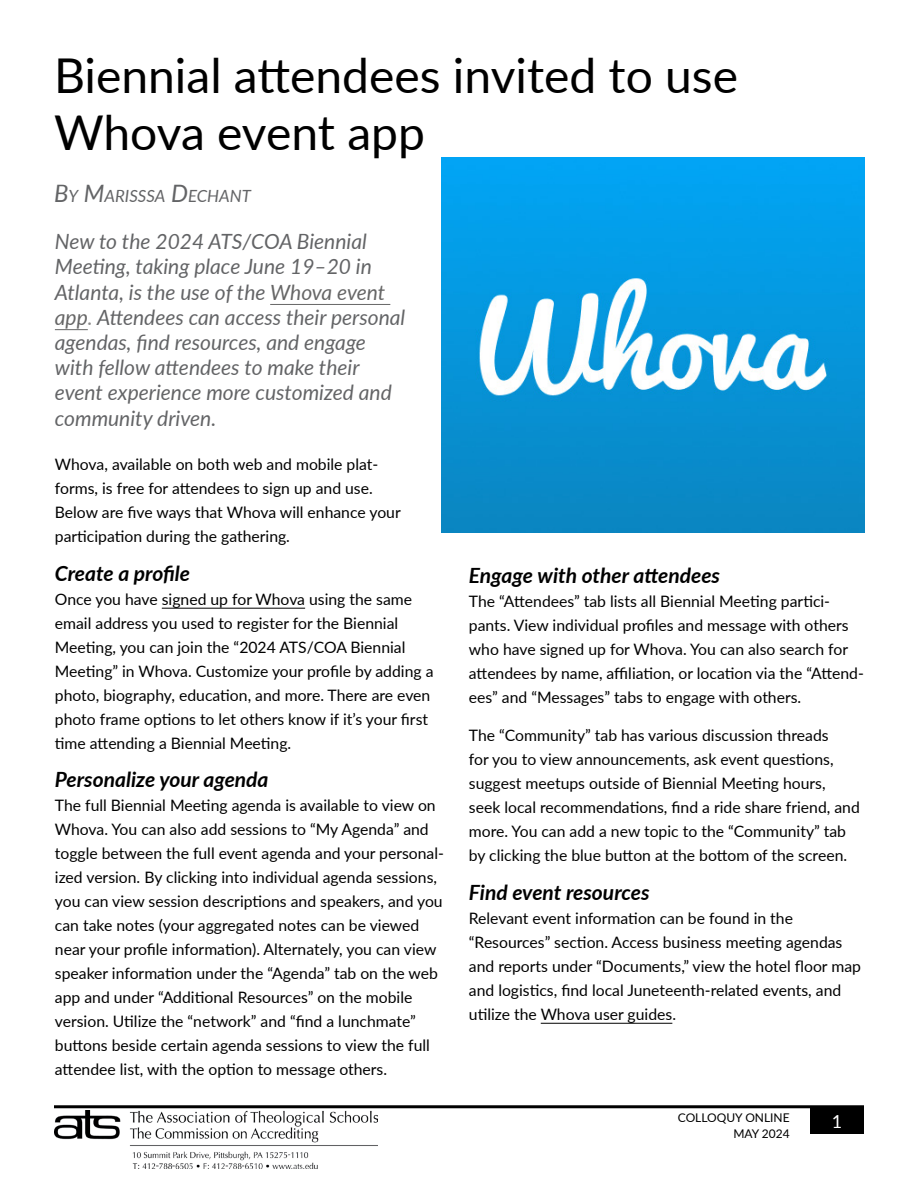
<style>
.page{position:relative;width:918px;height:1188px;background:#fff}
.page>*{position:absolute;margin:0;border:0;box-sizing:border-box;transform-origin:0 0}
.t1{font:48px/57.6px "Lato";color:#000}
.t2{font:italic 21px/25.2px "Lato";color:#636466}
.t3{font:italic 700 21px "Lato";color:#000}
.t4{font:18px "Lato";color:#fff}
.t5{font:italic 16.8px "Lato";color:#636466}
.t6{font:15.75px/24px "Lato";color:#000}
.t7{font:12px/16.5px "Lato";color:#000;text-align:right}
.s1{font-size:24px}
.s2{color:#666}
.s3{color:#8c8c8c}
</style>
<div class="page">
<div style="left:810px;top:1107px;width:54px;height:27px;background:#000"></div>
<hr style="left:54px;top:1105px;width:810px;height:3px;background:#000">
<img style="left:54px;top:1110px;width:324px;height:59px">
<hr style="left:270px;top:304px;width:120px;height:1px;background:#666">
<hr style="left:55px;top:329px;width:33px;height:1px;background:#666">
<hr style="left:162px;top:608px;width:143px;height:1px;background:#000">
<hr style="left:541px;top:1023px;width:131px;height:1px;background:#000">
<img style="left:442px;top:158px;width:423px;height:375px">
<h1 class="t1" style="left:54px;top:44px;width:686px">Biennial attendees invited to use<br>Whova event app</h1>
<p class="t5" style="left:54px;top:184px;width:198px"><span class="s1">B</span>Y <span class="s1">M</span>ARISSSA <span class="s1">D</span>ECHANT</p>
<p class="t2" style="left:55px;top:228px;width:352px">New to the 2024 ATS/COA Biennial Meeting, taking place June 19–20 in Atlanta, is the use of the <span class="s2">Whova event app</span><span class="s3">.</span> Attendees can access their personal agendas, find resources, and engage with fellow attendees to make their event experience more customized and community driven.</p>
<p class="t6" style="left:55px;top:451px;width:347px">Whova, available on both web and mobile plat&shy;forms, is free for attendees to sign up and use.<br>Below are five ways that Whova will enhance your participation during the gathering.</p>
<h2 class="t3" style="left:55px;top:557px;width:137px">Create a profile</h2>
<p class="t6" style="left:55px;top:586px;width:380px">Once you have signed up for Whova using the same email address you used to register for the Biennial Meeting, you can join the “2024 ATS/COA Biennial Meeting” in Whova. Customize your profile by adding a photo, biography, education, and more. There are even photo frame options to let others know if it’s your first time attending a Biennial Meeting.</p>
<h2 class="t3" style="left:55px;top:764px;width:215px">Personalize your agenda</h2>
<p class="t6" style="left:55px;top:793px;width:391px">The full Biennial Meeting agenda is available to view on Whova. You can also add sessions to “My Agenda” and toggle between the full event agenda and your personal&shy;ized version. By clicking into individual agenda sessions, you can view session descriptions and speakers, and you can take notes (your aggregated notes can be viewed near your profile information). Alternately, you can view speaker information under the “Agenda” tab on the web app and under “Additional Resources” on the mobile version. Utilize the “network” and “find a lunchmate” buttons beside certain agenda sessions to view the full attendee list, with the option to message others.</p>
<h2 class="t3" style="left:469px;top:560px;width:253px">Engage with other attendees</h2>
<p class="t6" style="left:469px;top:589px;width:396px">The “Attendees” tab lists all Biennial Meeting partici&shy;pants. View individual profiles and message with others who have signed up for Whova. You can also search for attendees by name, affiliation, or location via the “Attend&shy;ees” and “Messages” tabs to engage with others.</p>
<p class="t6" style="left:469px;top:723px;width:393px">The “Community” tab has various discussion threads<br>for you to view announcements, ask event questions, suggest meetups outside of Biennial Meeting hours, seek local recommendations, find a ride share friend, and more. You can add a new topic to the “Community” tab by clicking the blue button at the bottom of the screen.</p>
<h2 class="t3" style="left:469px;top:877px;width:182px">Find event resources</h2>
<p class="t6" style="left:469px;top:905px;width:394px">Relevant event information can be found in the “Resources” section. Access business meeting agendas and reports under “Documents,” view the hotel floor map and logistics, find local Juneteenth-related events, and utilize the Whova user guides.</p>
<p class="t7" style="left:678px;top:1108px;width:113px">COLLOQUY ONLINE<br>MAY 2024</p>
<p class="t4" style="left:832px;top:1108px;width:12px">1</p>
</div>
